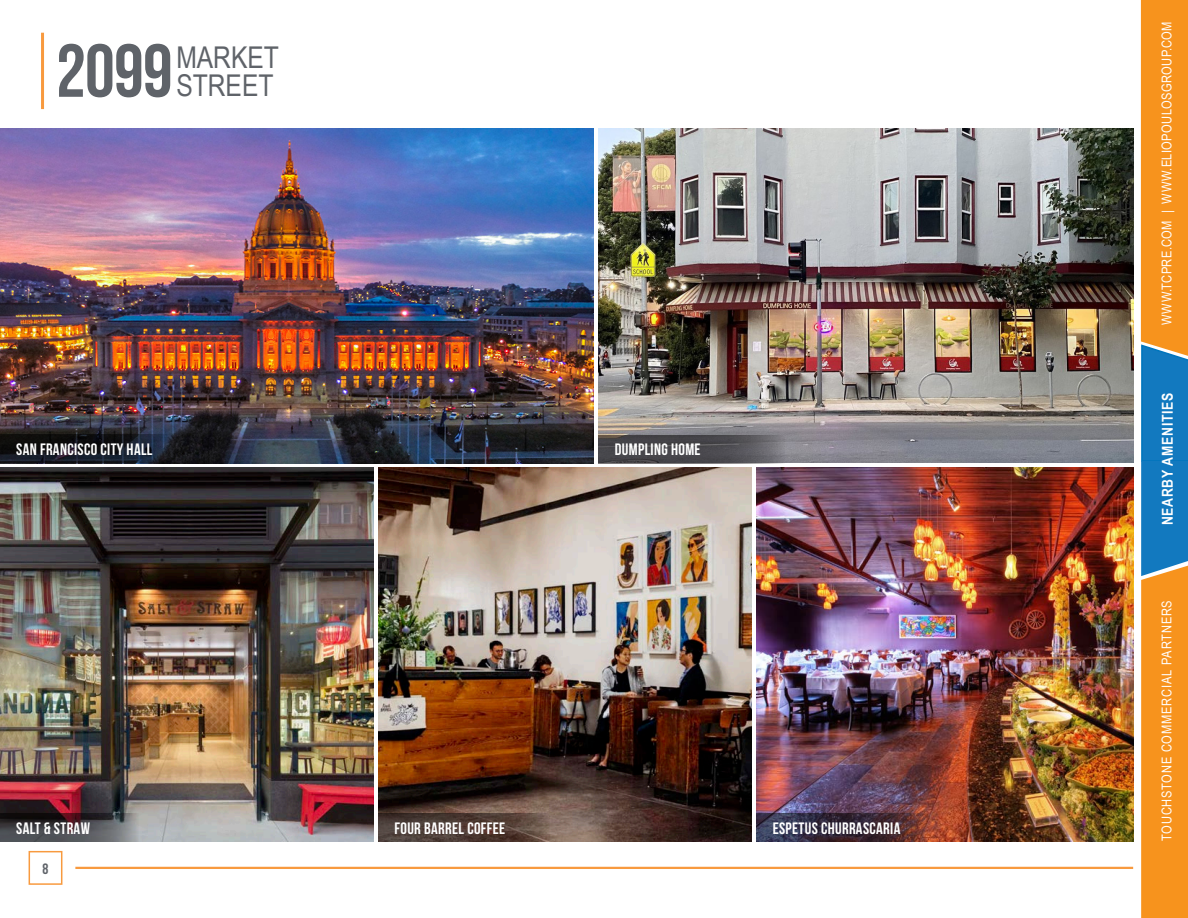
<style>
.page{position:relative;width:1188px;height:918px;background:#fff}
.page>*{position:absolute;margin:0;border:0;box-sizing:border-box;transform-origin:0 0}
.t1{font:700 75px "Bebas Neue";color:#5f6369}
.t2{font:30px/28.5px "Arial Narrow";color:#5f6369}
.Body{font:700 16.5px "Bebas Neue";letter-spacing:.02em;color:#fff}
.Body-2{font:700 15px "Arial Narrow";letter-spacing:.05em;color:#fff}
.t3{font:700 15px "Bebas Neue";color:#5f6369}
.t4{font:13.5px "Arial Narrow";letter-spacing:.03em;color:#fff}
.t5{font:13.5px "Arial Narrow";letter-spacing:.05em;color:#fff}
</style>
<div class="page">
<img style="left:0;top:129px;width:593px;height:334px">
<img style="left:0;top:468px;width:373px;height:374px">
<img style="left:378px;top:468px;width:373px;height:374px">
<img style="left:757px;top:468px;width:376px;height:374px">
<img style="left:599px;top:129px;width:534px;height:334px">
<div style="left:29px;top:851px;width:33px;height:34px;border:2px solid #f89a3f"></div>
<hr style="left:75px;top:867px;width:1058px;height:2px;background:#f89a3f">
<svg style="left:1140px;top:0;width:48px;height:918px;background:#c29049"></svg>
<hr style="left:41px;top:33px;width:3px;height:76px;background:#f89a3f">
<svg style="left:0;top:814px;width:138px;height:28px;background:#4d4b4f"></svg>
<svg style="left:378px;top:814px;width:172px;height:28px;background:#534039"></svg>
<svg style="left:757px;top:814px;width:171px;height:28px;background:#402f3c"></svg>
<svg style="left:599px;top:435px;width:186px;height:28px;background:#4f4e53"></svg>
<svg style="left:0;top:435px;width:172px;height:28px;background:#141821"></svg>
<h1 class="t1" style="left:56px;top:30px;width:118px">2099</h1>
<h2 class="t2" style="left:176px;top:42px;width:104px">MARKET<br>STREET</h2>
<p class="Body" style="left:16px;top:440px;width:138px">SAN FRANCISCO CITY HALL</p>
<p class="Body" style="left:615px;top:440px;width:87px">DUMPLING HOME</p>
<p class="Body" style="left:16px;top:819px;width:75px">SALT &amp; STRAW</p>
<p class="Body" style="left:395px;top:819px;width:112px">FOUR BARREL COFFEE</p>
<p class="Body" style="left:773px;top:819px;width:129px">ESPETUS CHURRASCARIA</p>
<p class="t3" style="left:43px;top:860px;width:7px">8</p>
<p class="t4" style="left:1157px;top:325px;width:305px;rotate:-90deg">WWW.TCPRE.COM | WWW.ELIOPOULOSGROUP.COM</p>
<p class="Body-2" style="left:1156px;top:525px;width:134px;rotate:-90deg">NEARBY AMENITIES</p>
<p class="t5" style="left:1157px;top:841px;width:242px;rotate:-90deg">TOUCHSTONE COMMERCIAL PARTNERS</p>
</div>
